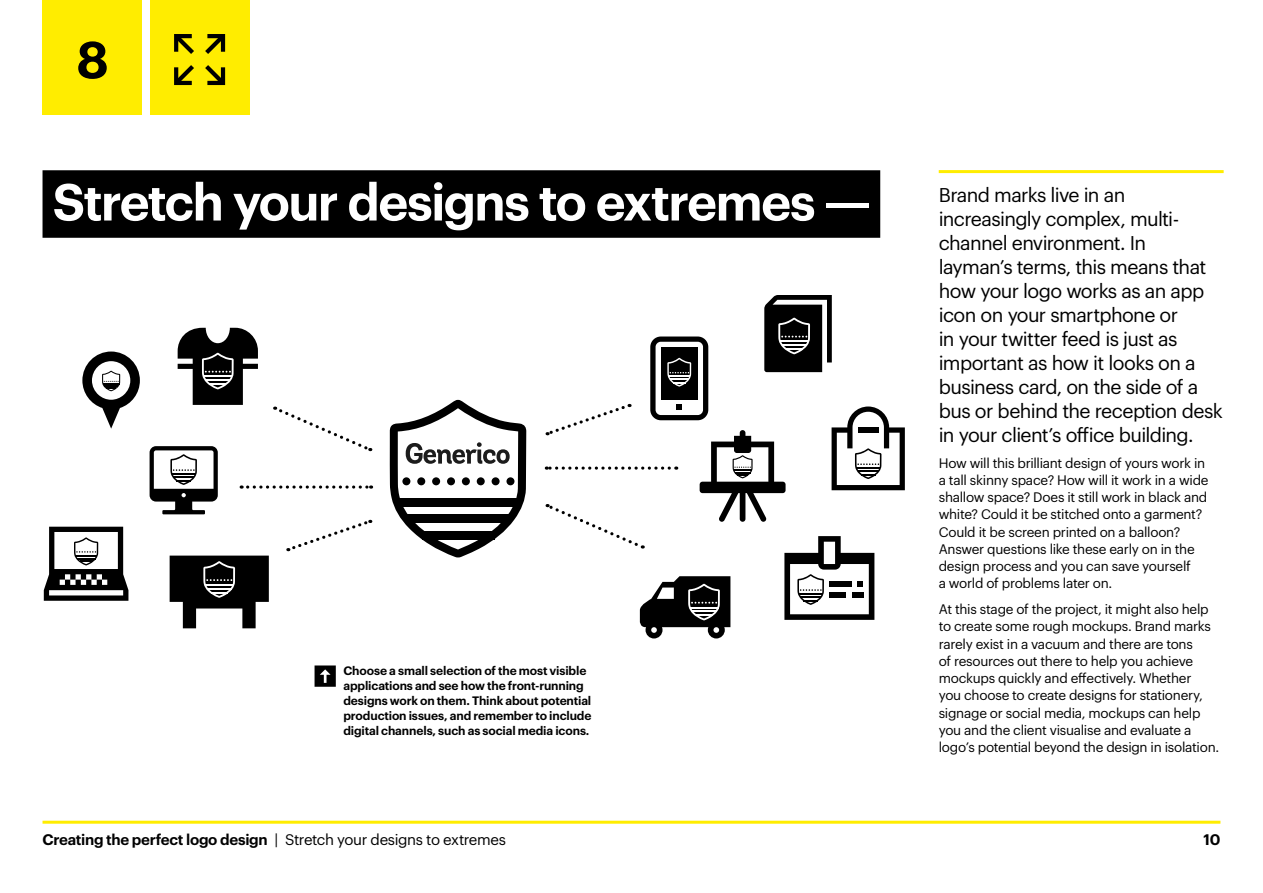
<style>
.page{position:relative;width:1263px;height:893px;background:#fff}
.page>*{position:absolute;margin:0;border:0;box-sizing:border-box;transform-origin:0 0}
.t1{font:600 51px "Graphik";letter-spacing:-.035em;color:#fff}
.t2{font:600 51px "Graphik";color:#000}
.t3{font:19.5px/24px "Graphik";letter-spacing:-.035em;color:#000}
.t4{font:15px "Graphik";letter-spacing:-.025em;color:#000}
.t5{font:600 15px "Graphik";color:#000}
.t6{font:13.5px/17.2px "Graphik";letter-spacing:-.02em;color:#000}
.t7{font:600 12px/15px "Graphik";letter-spacing:-.01em;color:#000}
.s1{font-weight:600}
</style>
<div class="page">
<hr style="left:43px;top:821px;width:1177px;height:3px;background:#ffed00">
<div style="left:43px;top:0;width:99px;height:115px;background:#ffed00"></div>
<div style="left:150px;top:0;width:100px;height:115px;background:#ffed00"></div>
<div style="left:43px;top:170px;width:837px;height:68px;background:#000"></div>
<hr style="left:939px;top:170px;width:285px;height:3px;background:#ffed00">
<svg style="left:315px;top:665px;width:21px;height:22px"></svg>
<svg style="left:174px;top:65px;width:20px;height:20px"></svg>
<svg style="left:205px;top:34px;width:20px;height:20px"></svg>
<svg style="left:174px;top:34px;width:20px;height:20px"></svg>
<svg style="left:205px;top:65px;width:20px;height:20px"></svg>
<svg style="left:390px;top:400px;width:136px;height:157px"></svg>
<div style="left:398px;top:498px;width:121px;height:8px;background:#000"></div>
<div style="left:406px;top:514px;width:105px;height:9px;background:#000"></div>
<div style="left:422px;top:531px;width:73px;height:8px;background:#000"></div>
<svg style="left:248px;top:485px;width:124px;height:4px"></svg>
<svg style="left:288px;top:519px;width:83px;height:33px"></svg>
<svg style="left:275px;top:407px;width:96px;height:45px"></svg>
<svg style="left:178px;top:328px;width:80px;height:77px"></svg>
<svg style="left:170px;top:556px;width:99px;height:72px"></svg>
<svg style="left:150px;top:446px;width:68px;height:68px"></svg>
<svg style="left:44px;top:527px;width:84px;height:74px"></svg>
<svg style="left:82px;top:351px;width:58px;height:78px"></svg>
<svg style="left:546px;top:466px;width:123px;height:4px"></svg>
<svg style="left:546px;top:403px;width:84px;height:33px"></svg>
<svg style="left:546px;top:504px;width:97px;height:45px"></svg>
<svg style="left:700px;top:430px;width:85px;height:92px"></svg>
<svg style="left:650px;top:336px;width:58px;height:84px"></svg>
<svg style="left:640px;top:576px;width:90px;height:62px"></svg>
<svg style="left:764px;top:295px;width:68px;height:77px"></svg>
<svg style="left:784px;top:536px;width:90px;height:84px"></svg>
<div style="left:829px;top:592px;width:17px;height:5px;background:#000"></div>
<div style="left:852px;top:592px;width:11px;height:5px;background:#000"></div>
<svg style="left:831px;top:406px;width:74px;height:84px"></svg>
<h1 class="t2" style="left:76px;top:21px;width:34px">8</h1>
<h1 class="t1" style="left:53px;top:163px;width:820px">Stretch your designs to extremes —</h1>
<p class="t3" style="left:939px;top:181px;width:286px">Brand marks live in an increasingly complex, multi&shy;channel environment. In layman’s terms, this means that how your logo works as an app icon on your smartphone or<br>in your twitter feed is just as important as how it looks on a business card, on the side of a bus or behind the reception desk in your client’s office building.</p>
<p class="t6" style="left:939px;top:453px;width:271px">How will this brilliant design of yours work in a tall skinny space? How will it work in a wide shallow space? Does it still work in black and white? Could it be stitched onto a garment?<br>Could it be screen printed on a balloon?<br>Answer questions like these early on in the design process and you can save yourself<br>a world of problems later on.</p>
<p class="t6" style="left:939px;top:599px;width:282px">At this stage of the project, it might also help to create some rough mockups. Brand marks rarely exist in a vacuum and there are tons<br>of resources out there to help you achieve mockups quickly and effectively. Whether<br>you choose to create designs for stationery, signage or social media, mockups can help you and the client visualise and evaluate a logo’s potential beyond the design in isolation.</p>
<p class="t7" style="left:343px;top:662px;width:250px">Choose a small selection of the most visible applications and see how the front-running designs work on them. Think about potential production issues, and remember to include digital channels, such as social media icons.</p>
<p class="t4" style="left:43px;top:828px;width:465px"><span class="s1">Creating the perfect logo design</span> | Stretch your designs to extremes</p>
<p class="t5" style="left:1204px;top:828px;width:18px">10</p>
</div>
